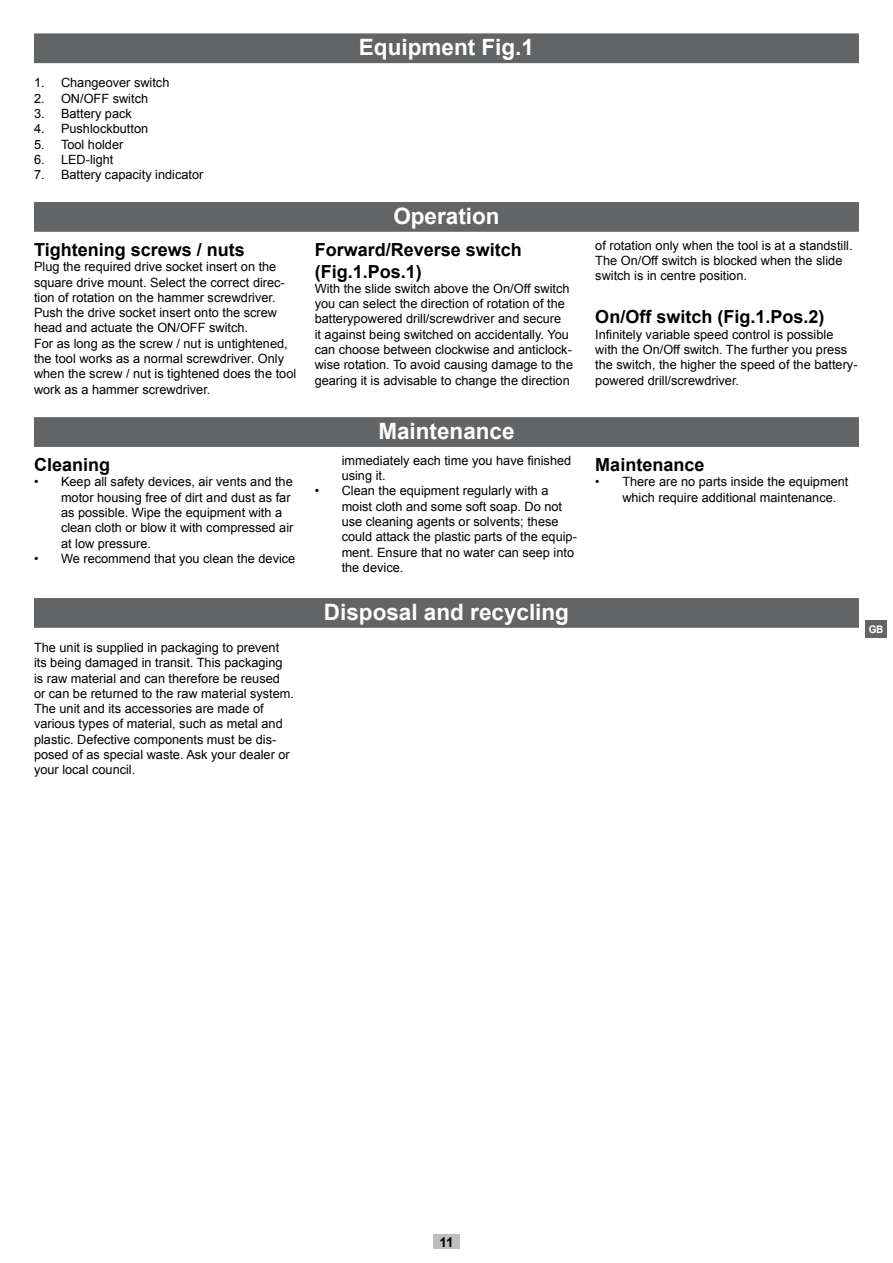
<style>
.page{position:relative;width:893px;height:1263px;background:#fff}
.page>*{position:absolute;margin:0;border:0;box-sizing:border-box;transform-origin:0 0}
.t1{font:700 22.5px "Arial";color:#fff}
.t2{font:700 18px/21.6px "Arial";color:#000}
.t3{font:700 13.5px "Arial";color:#000}
.t4{font:12.75px/15.3px "Arial";color:#000}
.t5{font:700 10.5px "Arial";color:#fff;scale:.95 1}
</style>
<div class="page">
<div style="left:34px;top:33px;width:825px;height:30px;background:#636466"></div>
<div style="left:34px;top:202px;width:825px;height:30px;background:#636466"></div>
<div style="left:34px;top:417px;width:825px;height:30px;background:#636466"></div>
<div style="left:34px;top:598px;width:825px;height:30px;background:#636466"></div>
<div style="left:865px;top:621px;width:22px;height:17px;background:#636466"></div>
<div style="left:433px;top:1234px;width:27px;height:15px;background:#bcbec0"></div>
<p class="t4" style="left:34px;top:75px;width:137px">1. Changeover switch</p>
<p class="t4" style="left:34px;top:91px;width:116px">2. ON/OFF switch</p>
<p class="t4" style="left:34px;top:106px;width:99px">3. Battery pack</p>
<p class="t4" style="left:34px;top:121px;width:116px">4. Pushlockbutton</p>
<p class="t4" style="left:34px;top:137px;width:91px">5. Tool holder</p>
<p class="t4" style="left:34px;top:152px;width:81px">6. LED-light</p>
<p class="t4" style="left:34px;top:167px;width:171px">7. Battery capacity indicator</p>
<h2 class="t2" style="left:34px;top:239px;width:212px">Tightening screws / nuts</h2>
<p class="t4" style="left:34px;top:259px;width:264px">Plug the required drive socket insert on the square drive mount. Select the correct direc&shy;tion of rotation on the hammer screwdriver.<br>Push the drive socket insert onto the screw head and actuate the ON/OFF switch.<br>For as long as the screw / nut is untightened, the tool works as a normal screwdriver. Only when the screw / nut is tightened does the tool work as a hammer screwdriver.</p>
<h2 class="t2" style="left:34px;top:454px;width:78px">Cleaning</h2>
<p class="t4" style="left:61px;top:474px;width:234px;text-indent:-27px">• Keep all safety devices, air vents and the motor housing free of dirt and dust as far as possible. Wipe the equipment with a clean cloth or blow it with compressed air at low pressure.</p>
<p class="t4" style="left:34px;top:551px;width:263px">• We recommend that you clean the device</p>
<p class="t4" style="left:34px;top:640px;width:262px">The unit is supplied in packaging to prevent its being damaged in transit. This packaging is raw material and can therefore be reused or can be returned to the raw material system.<br>The unit and its accessories are made of various types of material, such as metal and plastic. Defective components must be dis&shy;posed of as special waste. Ask your dealer or your local council.</p>
<h1 class="t1" style="left:359px;top:32px;width:177px">Equipment Fig.1</h1>
<h1 class="t1" style="left:393px;top:201px;width:108px">Operation</h1>
<h2 class="t2" style="left:315px;top:239px;width:209px">Forward/Reverse switch (Fig.1.Pos.1)</h2>
<p class="t4" style="left:315px;top:281px;width:260px">With the slide switch above the On/Off switch you can select the direction of rotation of the batterypowered drill/screwdriver and secure<br>it against being switched on accidentally. You can choose between clockwise and anticlock&shy;wise rotation. To avoid causing damage to the gearing it is advisable to change the direction</p>
<h1 class="t1" style="left:378px;top:416px;width:138px">Maintenance</h1>
<p class="t4" style="left:342px;top:453px;width:231px">immediately each time you have finished using it.</p>
<p class="t4" style="left:342px;top:483px;width:237px;text-indent:-27px">• Clean the equipment regularly with a moist cloth and some soft soap. Do not use cleaning agents or solvents; these could attack the plastic parts of the equip&shy;ment. Ensure that no water can seep into the device.</p>
<h1 class="t1" style="left:324px;top:597px;width:247px">Disposal and recycling</h1>
<p class="t4" style="left:595px;top:238px;width:259px">of rotation only when the tool is at a standstill.<br>The On/Off switch is blocked when the slide switch is in centre position.</p>
<h2 class="t2" style="left:595px;top:307px;width:231px">On/Off switch (Fig.1.Pos.2)</h2>
<p class="t4" style="left:595px;top:327px;width:264px">Infinitely variable speed control is possible with the On/Off switch. The further you press the switch, the higher the speed of the battery&shy;powered drill/screwdriver.</p>
<h2 class="t2" style="left:595px;top:454px;width:111px">Maintenance</h2>
<p class="t4" style="left:622px;top:474px;width:228px;text-indent:-27px">• There are no parts inside the equipment which require additional maintenance.</p>
<p class="t5" style="left:869px;top:622px;width:17px">GB</p>
<p class="t3" style="left:439px;top:1233px;width:16px">11</p>
</div>
